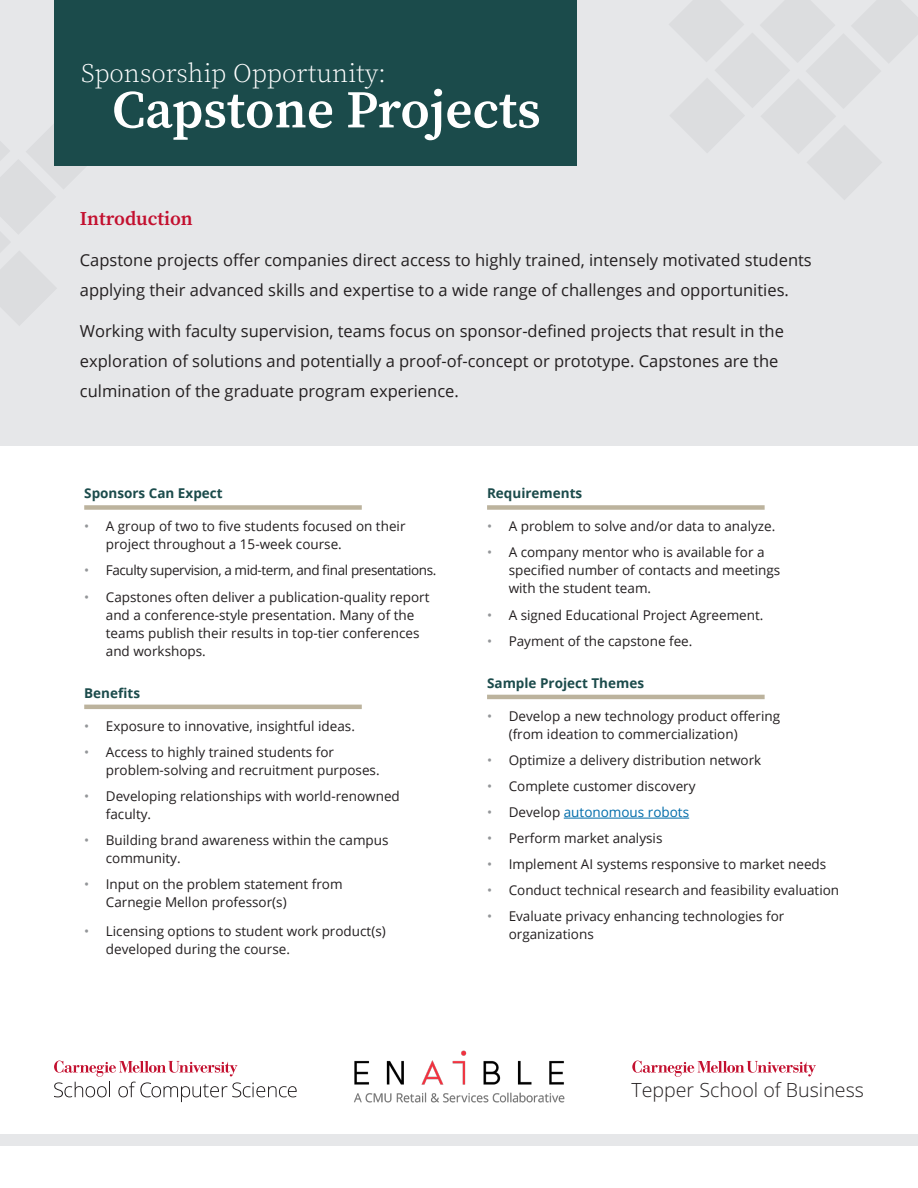
<style>
.page{position:relative;width:918px;height:1188px;background:#fff}
.page>*{position:absolute;margin:0;border:0;box-sizing:border-box;transform-origin:0 0}
.t1{font:600 52.95px "Source Serif Pro";color:#fff}
.t2{font:26.55px "Source Serif Variable";color:#fff}
.t3{font:300 19.65px "Open Sans";color:#231f20}
.t4{font:600 19.5px "Source Serif Pro";color:#c3102f}
.Main_text{font:16.5px/30px "Open Sans";color:#231f20}
.Main_text-2{font:13.5px/18px "Open Sans";color:#231f20}
.Main_text-3{font:700 13.5px "Open Sans";color:#1b4b4b}
.Main_text-4{font:13.5px "Open Sans";letter-spacing:-.03em;color:#231f20}
.Main_text-5{font:13.5px "Open Sans";color:#006caa}
.s1{color:#939598}
.s2{color:#231f20}
</style>
<div class="page">
<div style="left:0;top:0;width:918px;height:446px;background:#e6e7e9"></div>
<div style="left:54px;top:0;width:523px;height:165px;background:#1b4b4b"></div>
<div style="left:84px;top:505px;width:278px;height:5px;background:#bcb39d"></div>
<hr style="left:84px;top:705px;width:278px;height:4px;background:#bcb39d">
<div style="left:487px;top:505px;width:278px;height:5px;background:#bcb39d"></div>
<hr style="left:487px;top:695px;width:278px;height:4px;background:#bcb39d">
<hr style="left:564px;top:818px;width:125px;height:1px;background:#006caa">
<div style="left:0;top:1134px;width:918px;height:12px;background:#e6e7e9"></div>
<svg style="left:632px;top:1061px;width:184px;height:16px"></svg>
<svg style="left:54px;top:1061px;width:243px;height:41px"></svg>
<img style="left:354px;top:1050px;width:211px;height:53px">
<p class="t2" style="left:81px;top:55px;width:307px">Sponsorship Opportunity:</p>
<p class="t1" style="left:112px;top:74px;width:430px">Capstone Projects</p>
<p class="t4" style="left:80px;top:206px;width:114px">Introduction</p>
<p class="Main_text" style="left:80px;top:245px;width:733px">Capstone projects offer companies direct access to highly trained, intensely motivated students applying their advanced skills and expertise to a wide range of challenges and opportunities.</p>
<p class="Main_text" style="left:80px;top:316px;width:706px">Working with faculty supervision, teams focus on sponsor-defined projects that result in the exploration of solutions and potentially a proof-of-concept or prototype. Capstones are the culmination of the graduate program experience.</p>
<p class="Main_text-3" style="left:84px;top:484px;width:140px">Sponsors Can Expect</p>
<p class="Main_text-2" style="left:106px;top:517px;width:301px;text-indent:-22px"><span class="s1">•</span> A group of two to five students focused on their project throughout a 15-week course.</p>
<p class="Main_text-4" style="left:84px;top:561px;width:354px"><span class="s1">•</span> Faculty supervision, a mid-term, and final presentations.</p>
<p class="Main_text-2" style="left:106px;top:587px;width:325px;text-indent:-22px"><span class="s1">•</span> Capstones often deliver a publication-quality report and a conference-style presentation. Many of the teams publish their results in top-tier conferences and workshops.</p>
<p class="Main_text-3" style="left:84px;top:683px;width:57px">Benefits</p>
<p class="Main_text-2" style="left:84px;top:716px;width:272px"><span class="s1">•</span> Exposure to innovative, insightful ideas.</p>
<p class="Main_text-2" style="left:106px;top:743px;width:275px;text-indent:-22px"><span class="s1">•</span> Access to highly trained students for problem-solving and recruitment purposes.</p>
<p class="Main_text-2" style="left:106px;top:787px;width:296px;text-indent:-22px"><span class="s1">•</span> Developing relationships with world-renowned faculty.</p>
<p class="Main_text-2" style="left:106px;top:831px;width:284px;text-indent:-22px"><span class="s1">•</span> Building brand awareness within the campus community.</p>
<p class="Main_text-2" style="left:106px;top:875px;width:238px;text-indent:-22px"><span class="s1">•</span> Input on the problem statement from<br>Carnegie Mellon professor(s)</p>
<p class="Main_text-2" style="left:106px;top:922px;width:281px;text-indent:-22px"><span class="s1">•</span> Licensing options to student work product(s) developed during the course.</p>
<p class="Main_text-3" style="left:487px;top:484px;width:97px">Requirements</p>
<p class="Main_text-2" style="left:487px;top:517px;width:290px"><span class="s1">•</span> A problem to solve and/or data to analyze.</p>
<p class="Main_text-2" style="left:509px;top:543px;width:273px;text-indent:-22px"><span class="s1">•</span> A company mentor who is available for a specified number of contacts and meetings with the student team.</p>
<p class="Main_text-2" style="left:487px;top:605px;width:278px"><span class="s1">•</span> A signed Educational Project Agreement.</p>
<p class="Main_text-2" style="left:487px;top:631px;width:207px"><span class="s1">•</span> Payment of the capstone fee.</p>
<p class="Main_text-3" style="left:487px;top:674px;width:158px">Sample Project Themes</p>
<p class="Main_text-2" style="left:509px;top:707px;width:273px;text-indent:-22px"><span class="s1">•</span> Develop a new technology product offering (from ideation to commercialization)</p>
<p class="Main_text-2" style="left:487px;top:751px;width:276px"><span class="s1">•</span> Optimize a delivery distribution network</p>
<p class="Main_text-2" style="left:487px;top:777px;width:210px"><span class="s1">•</span> Complete customer discovery</p>
<p class="Main_text-5" style="left:487px;top:803px;width:204px"><span class="s1">•</span> <span class="s2">Develop</span> autonomous robots</p>
<p class="Main_text-2" style="left:487px;top:829px;width:177px"><span class="s1">•</span> Perform market analysis</p>
<p class="Main_text-2" style="left:487px;top:855px;width:341px"><span class="s1">•</span> Implement AI systems responsive to market needs</p>
<p class="Main_text-2" style="left:487px;top:881px;width:354px"><span class="s1">•</span> Conduct technical research and feasibility evaluation</p>
<p class="Main_text-2" style="left:509px;top:907px;width:277px;text-indent:-22px"><span class="s1">•</span> Evaluate privacy enhancing technologies for organizations</p>
<p class="t3" style="left:631px;top:1076px;width:234px">Tepper School of Business</p>
</div>
